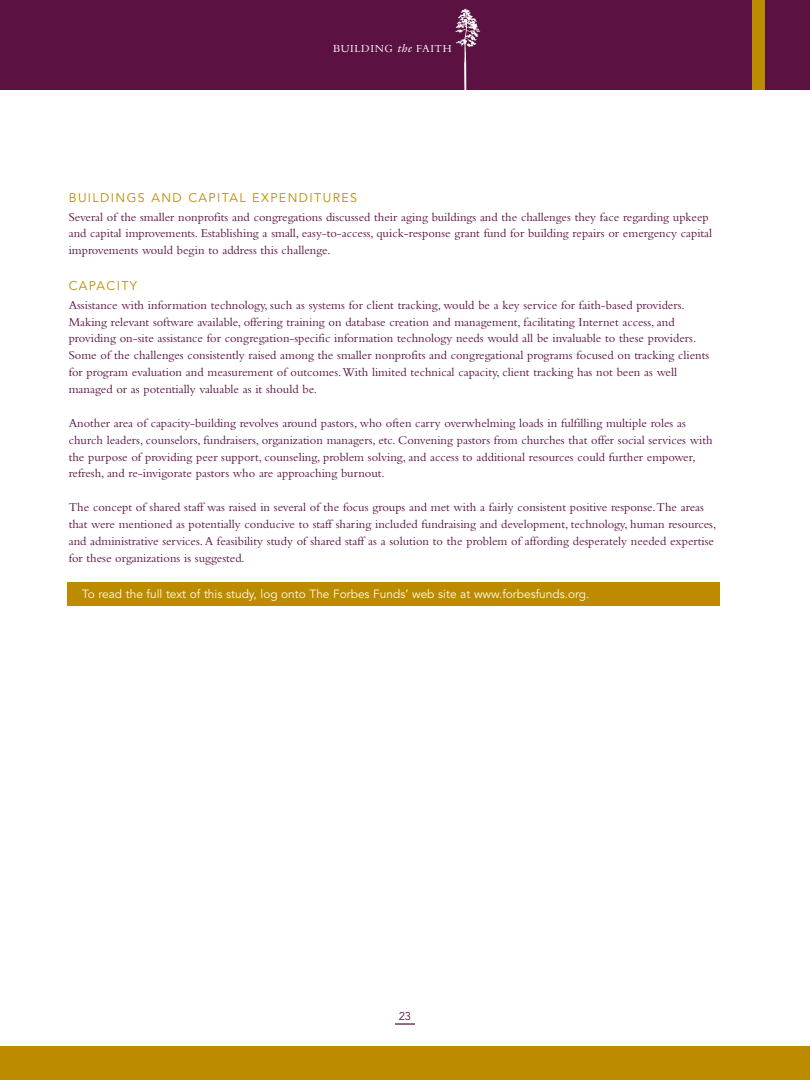
<style>
.page{position:relative;width:810px;height:1080px;background:#fff}
.page>*{position:absolute;margin:0;border:0;box-sizing:border-box;transform-origin:0 0}
.t1{font:12.5px/16.9px "Bembo";color:#5b1242}
.t2{font:12.5px "Avenir";letter-spacing:.11em;color:#bd8b00}
.t3{font:11.88px "Avenir";color:#fffdf0}
.t4{font:11.25px "Bembo";letter-spacing:.05em;color:#fff}
.t5{font:11.25px "Avenir";color:#5b1242}
.s1{font-family:"Galliard";font-style:italic}
</style>
<div class="page">
<div style="left:0;top:0;width:810px;height:90px;background:#5b1242"></div>
<svg style="left:455px;top:9px;width:25px;height:81px"></svg>
<div style="left:0;top:1046px;width:810px;height:34px;background:#bd8b00"></div>
<div style="left:752px;top:0;width:13px;height:90px;background:#bd8b00"></div>
<hr style="left:395px;top:1023px;width:20px;height:2px;background:#5b1242">
<div style="left:68px;top:582px;width:652px;height:24px;background:#bd8b00"></div>
<p class="t4" style="left:333px;top:45px;width:120px">BUILDING <span class="s1">the</span> FAITH</p>
<p class="t2" style="left:69px;top:192px;width:290px">BUILDINGS AND CAPITAL EXPENDITURES</p>
<p class="t1" style="left:69px;top:209px;width:645px">Several of the smaller nonprofits and congregations discussed their aging buildings and the challenges they face regarding upkeep and capital improvements. Establishing a small, easy-to-access, quick-response grant fund for building repairs or emergency capital improvements would begin to address this challenge.</p>
<p class="t2" style="left:69px;top:281px;width:70px">CAPACITY</p>
<p class="t1" style="left:69px;top:297px;width:642px">Assistance with information technology, such as systems for client tracking, would be a key service for faith-based providers.<br>Making relevant software available, offering training on database creation and management, facilitating Internet access, and providing on-site assistance for congregation-specific information technology needs would all be invaluable to these providers.<br>Some of the challenges consistently raised among the smaller nonprofits and congregational programs focused on tracking clients for program evaluation and measurement of outcomes.With limited technical capacity, client tracking has not been as well managed or as potentially valuable as it should be.</p>
<p class="t1" style="left:69px;top:416px;width:645px">Another area of capacity-building revolves around pastors, who often carry overwhelming loads in fulfilling multiple roles as church leaders, counselors, fundraisers, organization managers, etc. Convening pastors from churches that offer social services with the purpose of providing peer support, counseling, problem solving, and access to additional resources could further empower, refresh, and re-invigorate pastors who are approaching burnout.</p>
<p class="t1" style="left:69px;top:500px;width:649px">The concept of shared staff was raised in several of the focus groups and met with a fairly consistent positive response.The areas that were mentioned as potentially conducive to staff sharing included fundraising and development, technology, human resources, and administrative services.A feasibility study of shared staff as a solution to the problem of affording desperately needed expertise for these organizations is suggested.</p>
<p class="t3" style="left:82px;top:589px;width:509px">To read the full text of this study, log onto The Forbes Funds’ web site at www.forbesfunds.org.</p>
<p class="t5" style="left:399px;top:1011px;width:14px">23</p>
</div>
